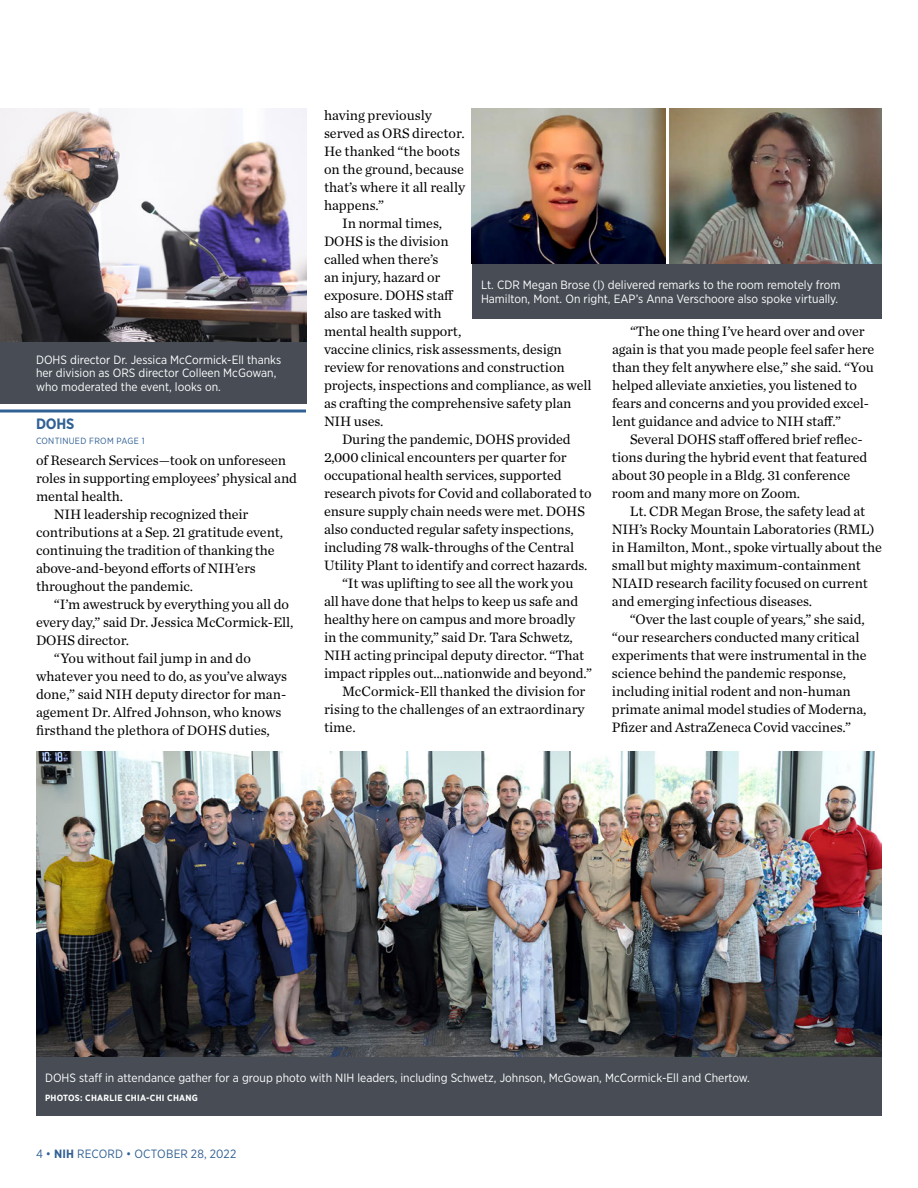
<style>
.page{position:relative;width:918px;height:1188px;background:#fff}
.page>*{position:absolute;margin:0;border:0;box-sizing:border-box;transform-origin:0 0}
.Head_2_Subheads_Body{font:700 15px "Gotham Narrow";color:#316094}
.Body_1{font:14.25px/18px "Chronicle Text G1";letter-spacing:-.005em;color:#000}
.Body_1_paragraph_1{font:14.25px/18px "Chronicle Text G1";letter-spacing:-.005em;color:#000}
.Photo_caption_revers{font:12px/13.5px "Gotham Narrow";color:#fff}
.t1{font:12px "Gotham Narrow";letter-spacing:.015em;color:#316094}
.Photo_credit_reverse{font:700 9px "Gotham Narrow";letter-spacing:.03em;color:#fff}
.Page_jump{font:9px "Gotham Narrow";letter-spacing:.03em;color:#316094}
.s1{font-weight:700}
</style>
<div class="page">
<img style="left:472px;top:108px;width:194px;height:156px">
<img style="left:36px;top:752px;width:846px;height:305px">
<hr style="left:0;top:410px;width:306px;height:2px;background:#316094">
<div style="left:36px;top:1057px;width:846px;height:59px;background:#474c55"></div>
<img style="left:670px;top:108px;width:212px;height:156px">
<img style="left:0;top:108px;width:307px;height:234px">
<div style="left:0;top:342px;width:307px;height:61px;background:#474c55"></div>
<div style="left:472px;top:264px;width:410px;height:55px;background:#474c55"></div>
<p class="Photo_caption_revers" style="left:36px;top:353px;width:247px">DOHS director Dr. Jessica McCormick-Ell thanks her division as ORS director Colleen McGowan, who moderated the event, looks on.</p>
<p class="Head_2_Subheads_Body" style="left:36px;top:414px;width:40px">DOHS</p>
<p class="Page_jump" style="left:36px;top:435px;width:110px">CONTINUED FROM PAGE 1</p>
<p class="Body_1_paragraph_1" style="left:36px;top:450px;width:263px">of Research Services—took on unforeseen roles in supporting employees’ physical and mental health.</p>
<p class="Body_1" style="left:36px;top:504px;width:249px;text-indent:18px">NIH leadership recognized their contributions at a Sep. 21 gratitude event, continuing the tradition of thanking the above-and-beyond efforts of NIH’ers throughout the pandemic.</p>
<p class="Body_1" style="left:36px;top:594px;width:259px;text-indent:18px">“I’m awestruck by everything you all do every day,” said Dr. Jessica McCormick-Ell,<br>DOHS director.</p>
<p class="Body_1" style="left:36px;top:648px;width:253px;text-indent:18px">“You without fail jump in and do whatever you need to do, as you’ve always done,” said NIH deputy director for man&shy;agement Dr. Alfred Johnson, who knows firsthand the plethora of DOHS duties,</p>
<p class="Body_1" style="left:324px;top:105px;width:143px">having previously served as ORS director.<br>He thanked “the boots on the ground, because that’s where it all really happens.”</p>
<p class="Body_1" style="left:324px;top:213px;width:269px;text-indent:18px">In normal times,<br>DOHS is the division<br>called when there’s<br>an injury, hazard or<br>exposure. DOHS staff<br>also are tasked with<br>mental health support,<br>vaccine clinics, risk assessments, design review for renovations and construction projects, inspections and compliance, as well as crafting the comprehensive safety plan<br>NIH uses.</p>
<p class="Body_1" style="left:324px;top:429px;width:269px;text-indent:18px">During the pandemic, DOHS provided 2,000 clinical encounters per quarter for occupational health services, supported research pivots for Covid and collaborated to ensure supply chain needs were met. DOHS also conducted regular safety inspections, including 78 walk-throughs of the Central Utility Plant to identify and correct hazards.</p>
<p class="Body_1" style="left:324px;top:573px;width:270px;text-indent:18px">“It was uplifting to see all the work you<br>all have done that helps to keep us safe and healthy here on campus and more broadly<br>in the community,” said Dr. Tara Schwetz, NIH acting principal deputy director. “That impact ripples out…nationwide and beyond.”</p>
<p class="Body_1" style="left:324px;top:681px;width:263px;text-align:justify;text-indent:18px">McCormick-Ell thanked the division for rising to the challenges of an extraordinary time.</p>
<p class="Photo_caption_revers" style="left:481px;top:278px;width:361px">Lt. CDR Megan Brose (l) delivered remarks to the room remotely from<br>Hamilton, Mont. On right, EAP’s Anna Verschoore also spoke virtually.</p>
<p class="Body_1" style="left:612px;top:321px;width:264px;text-indent:18px">“The one thing I’ve heard over and over again is that you made people feel safer here than they felt anywhere else,” she said. “You helped alleviate anxieties, you listened to fears and concerns and you provided excel&shy;lent guidance and advice to NIH staff.”</p>
<p class="Body_1" style="left:612px;top:429px;width:257px;text-indent:18px">Several DOHS staff offered brief reflec&shy;tions during the hybrid event that featured about 30 people in a Bldg. 31 conference room and many more on Zoom.</p>
<p class="Body_1" style="left:612px;top:501px;width:272px;text-indent:18px">Lt. CDR Megan Brose, the safety lead at NIH’s Rocky Mountain Laboratories (RML) in Hamilton, Mont., spoke virtually about the small but mighty maximum-containment NIAID research facility focused on current and emerging infectious diseases.</p>
<p class="Body_1" style="left:612px;top:609px;width:256px;text-indent:18px">“Over the last couple of years,” she said, “our researchers conducted many critical experiments that were instrumental in the science behind the pandemic response, including initial rodent and non-human primate animal model studies of Moderna, Pfizer and AstraZeneca Covid vaccines.”</p>
<p class="Photo_caption_revers" style="left:45px;top:1070px;width:705px">DOHS staff in attendance gather for a group photo with NIH leaders, including Schwetz, Johnson, McGowan, McCormick-Ell and Chertow.</p>
<p class="Photo_credit_reverse" style="left:45px;top:1092px;width:155px">PHOTOS: CHARLIE CHIA-CHI CHANG</p>
<p class="t1" style="left:36px;top:1146px;width:202px">4 • <span class="s1">NIH</span> RECORD • OCTOBER 28, 2022</p>
</div>
